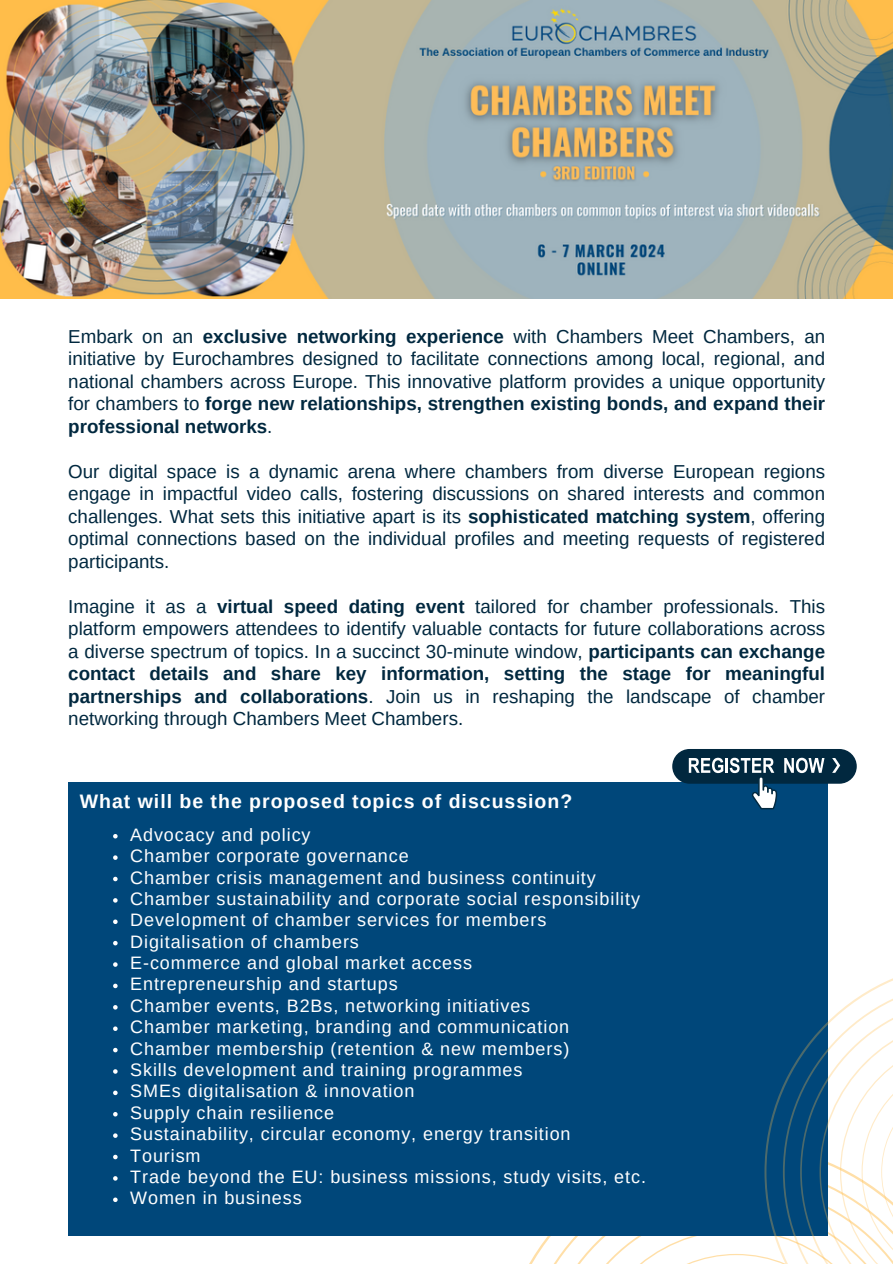
<style>
.page{position:relative;width:893px;height:1264px;background:#fff}
.page>*{position:absolute;margin:0;border:0;box-sizing:border-box;transform-origin:0 0}
.t1{font:700 19.5px "Arimo";letter-spacing:.05em;color:#fff}
.t2{font:18.75px/22.5px "Arimo";color:#01283f;text-align:justify}
.t3{font:18px "Arimo";letter-spacing:.05em;color:#fff}
.s1{font-weight:700}
</style>
<div class="page">
<div style="left:68px;top:781px;width:759px;height:454px;background:#00477a"></div>
<svg style="left:518px;top:961px;width:374px;height:302px"></svg>
<div style="left:672px;top:749px;width:184px;height:34px;background:#01283f;border-radius:17px"></div>
<svg style="left:688px;top:757px;width:35px;height:16px"></svg>
<hr style="left:725px;top:758px;width:3px;height:14px;background:#fff">
<svg style="left:729px;top:757px;width:48px;height:52px"></svg>
<svg style="left:784px;top:757px;width:40px;height:16px"></svg>
<svg style="left:832px;top:758px;width:8px;height:14px"></svg>
<img style="left:0;top:0;width:892px;height:298px">
<svg style="left:113px;top:834px;width:5px;height:4px"></svg>
<svg style="left:113px;top:855px;width:5px;height:4px"></svg>
<svg style="left:113px;top:876px;width:5px;height:5px"></svg>
<svg style="left:113px;top:898px;width:5px;height:4px"></svg>
<svg style="left:113px;top:919px;width:5px;height:5px"></svg>
<svg style="left:113px;top:940px;width:5px;height:5px"></svg>
<svg style="left:113px;top:962px;width:5px;height:4px"></svg>
<svg style="left:113px;top:983px;width:5px;height:5px"></svg>
<svg style="left:113px;top:1005px;width:5px;height:4px"></svg>
<svg style="left:113px;top:1026px;width:5px;height:4px"></svg>
<svg style="left:113px;top:1047px;width:5px;height:5px"></svg>
<svg style="left:113px;top:1069px;width:5px;height:4px"></svg>
<svg style="left:113px;top:1090px;width:5px;height:5px"></svg>
<svg style="left:113px;top:1112px;width:5px;height:4px"></svg>
<svg style="left:113px;top:1133px;width:5px;height:4px"></svg>
<svg style="left:113px;top:1154px;width:5px;height:5px"></svg>
<svg style="left:113px;top:1176px;width:5px;height:4px"></svg>
<svg style="left:113px;top:1197px;width:5px;height:4px"></svg>
<p class="t2" style="left:68px;top:325px;width:758px">Embark on an <span class="s1">exclusive networking experience</span> with Chambers Meet Chambers, an initiative by Eurochambres designed to facilitate connections among local, regional, and national chambers across Europe. This innovative platform provides a unique opportunity for chambers to <span class="s1">forge new relationships, strengthen existing bonds, and expand their professional networks</span>.</p>
<p class="t2" style="left:68px;top:460px;width:758px">Our digital space is a dynamic arena where chambers from diverse European regions engage in impactful video calls, fostering discussions on shared interests and common challenges. What sets this initiative apart is its <span class="s1">sophisticated matching system</span>, offering optimal connections based on the individual profiles and meeting requests of registered participants.</p>
<p class="t2" style="left:68px;top:595px;width:758px">Imagine it as a <span class="s1">virtual speed dating event</span> tailored for chamber professionals. This platform empowers attendees to identify valuable contacts for future collaborations across a diverse spectrum of topics. In a succinct 30-minute window, <span class="s1">participants can exchange contact details and share key information, setting the stage for meaningful partnerships and collaborations</span>. Join us in reshaping the landscape of chamber networking through Chambers Meet Chambers.</p>
<p class="t1" style="left:80px;top:790px;width:494px">What will be the proposed topics of discussion?</p>
<h1 class="t3" style="left:130px;top:824px;width:182px">Advocacy and policy</h1>
<p class="t3" style="left:130px;top:845px;width:280px">Chamber corporate governance</p>
<p class="t3" style="left:130px;top:867px;width:467px">Chamber crisis management and business continuity</p>
<p class="t3" style="left:130px;top:888px;width:511px">Chamber sustainability and corporate social responsibility</p>
<p class="t3" style="left:130px;top:910px;width:417px">Development of chamber services for members</p>
<p class="t3" style="left:130px;top:931px;width:230px">Digitalisation of chambers</p>
<p class="t3" style="left:130px;top:952px;width:343px">E-commerce and global market access</p>
<p class="t3" style="left:130px;top:974px;width:269px">Entrepreneurship and startups</p>
<p class="t3" style="left:130px;top:995px;width:401px">Chamber events, B2Bs, networking initiatives</p>
<p class="t3" style="left:130px;top:1016px;width:440px">Chamber marketing, branding and communication</p>
<p class="t3" style="left:130px;top:1038px;width:440px">Chamber membership (retention &amp; new members)</p>
<p class="t3" style="left:130px;top:1059px;width:394px">Skills development and training programmes</p>
<p class="t3" style="left:130px;top:1081px;width:286px">SMEs digitalisation &amp; innovation</p>
<p class="t3" style="left:130px;top:1102px;width:205px">Supply chain resilience</p>
<p class="t3" style="left:130px;top:1123px;width:442px">Sustainability, circular economy, energy transition</p>
<p class="t3" style="left:130px;top:1145px;width:72px">Tourism</p>
<p class="t3" style="left:130px;top:1166px;width:517px">Trade beyond the EU: business missions, study visits, etc.</p>
<p class="t3" style="left:130px;top:1187px;width:173px">Women in business</p>
</div>
